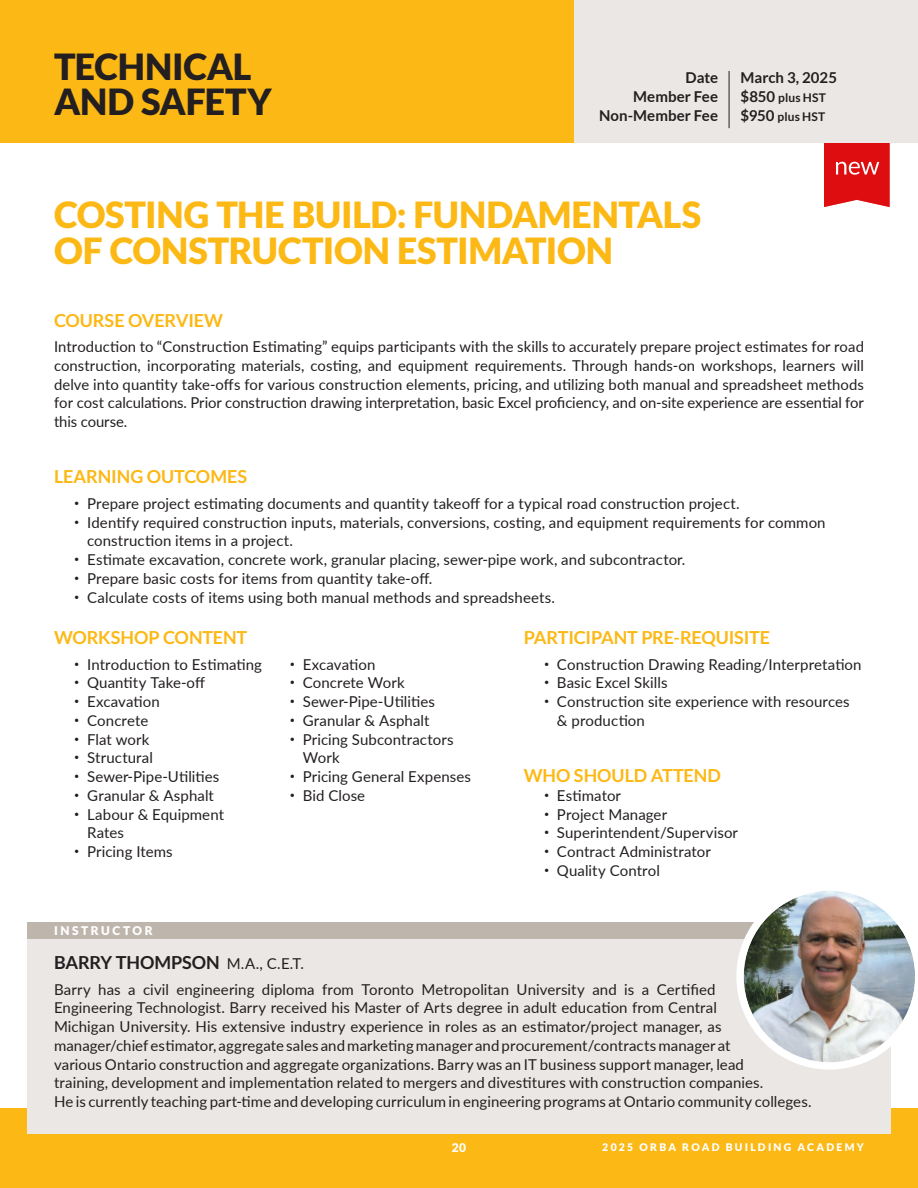
<style>
.page{position:relative;width:918px;height:1188px;background:#fff}
.page>*{position:absolute;margin:0;border:0;box-sizing:border-box;transform-origin:0 0}
.t1{font:900 36px/36px "Lato";letter-spacing:-.01em;color:#fcb814}
.t2{font:900 36px/34.5px "Lato";letter-spacing:-.01em;color:#231f20}
.t3{font:700 18px "Lato";letter-spacing:-.01em;color:#fcb814}
.t4{font:700 18px "Lato";letter-spacing:-.005em;color:#231f20}
.t5{font:15px/18.8px "Lato";letter-spacing:.005em;color:#231f20}
.t6{font:700 15px "Lato";letter-spacing:.005em;color:#231f20}
.t7{font:700 12px "Lato";letter-spacing:.01em;color:#231f20}
.t8{font:900 12px "Lato";letter-spacing:.21em;color:#fff}
.t9{font:900 10.5px "Lato";letter-spacing:.215em;color:#fff}
.s1{font-size:15px}
.s2{font-weight:400;font-size:15px}
</style>
<div class="page">
<svg style="left:824px;top:143px;width:66px;height:64px"></svg>
<div style="left:573px;top:0;width:345px;height:143px;background:#eae7e4"></div>
<div style="left:0;top:0;width:573px;height:143px;background:#fcb814"></div>
<div style="left:0;top:1108px;width:918px;height:80px;background:#fcb814"></div>
<hr style="left:729px;top:71px;width:1px;height:57px;background:#231f20">
<div style="left:27px;top:922px;width:864px;height:212px;background:#eae7e4"></div>
<div style="left:27px;top:922px;width:752px;height:17px;background:#beb6ad"></div>
<img style="left:736px;top:891px;width:179px;height:179px">
<p class="t2" style="left:54px;top:49px;width:219px">TECHNICAL<br>AND SAFETY</p>
<p class="t6" style="left:686px;top:69px;width:34px">Date</p>
<p class="t6" style="left:741px;top:69px;width:98px">March 3, 2025</p>
<p class="t6" style="left:633px;top:88px;width:86px">Member Fee</p>
<p class="t7" style="left:741px;top:91px;width:87px"><span class="s1">$850</span> plus HST</p>
<p class="t6" style="left:599px;top:107px;width:120px">Non-Member Fee</p>
<p class="t7" style="left:741px;top:110px;width:86px"><span class="s1">$950</span> plus HST</p>
<p class="t1" style="left:54px;top:196px;width:649px">COSTING THE BUILD: FUNDAMENTALS<br>OF CONSTRUCTION ESTIMATION</p>
<p class="t3" style="left:54px;top:310px;width:171px">COURSE OVERVIEW</p>
<p class="t5" style="left:54px;top:337px;width:812px;text-align:justify">Introduction to “Construction Estimating” equips participants with the skills to accurately prepare project estimates for road construction, incorporating materials, costing, and equipment requirements. Through hands-on workshops, learners will delve into quantity take-offs for various construction elements, pricing, and utilizing both manual and spreadsheet methods for cost calculations. Prior construction drawing interpretation, basic Excel proficiency, and on-site experience are essential for this course.</p>
<p class="t3" style="left:54px;top:466px;width:195px">LEARNING OUTCOMES</p>
<p class="t5" style="left:74px;top:493px;width:667px"><sup>•</sup> Prepare project estimating documents and quantity takeoff for a typical road construction project.</p>
<p class="t5" style="left:87px;top:512px;width:740px;text-indent:-13px"><sup>•</sup> Identify required construction inputs, materials, conversions, costing, and equipment requirements for common construction items in a project.</p>
<p class="t5" style="left:74px;top:550px;width:613px"><sup>•</sup> Estimate excavation, concrete work, granular placing, sewer-pipe work, and subcontractor.</p>
<p class="t5" style="left:74px;top:568px;width:360px"><sup>•</sup> Prepare basic costs for items from quantity take-off.</p>
<p class="t5" style="left:74px;top:587px;width:482px"><sup>•</sup> Calculate costs of items using both manual methods and spreadsheets.</p>
<p class="t3" style="left:524px;top:627px;width:248px">PARTICIPANT PRE-REQUISITE</p>
<p class="t5" style="left:544px;top:654px;width:319px"><sup>•</sup> Construction Drawing Reading/Interpretation</p>
<p class="t5" style="left:544px;top:673px;width:125px"><sup>•</sup> Basic Excel Skills</p>
<p class="t5" style="left:557px;top:692px;width:294px;text-indent:-13px"><sup>•</sup> Construction site experience with resources &amp; production</p>
<p class="t3" style="left:54px;top:627px;width:195px">WORKSHOP CONTENT</p>
<p class="t5" style="left:74px;top:654px;width:189px"><sup>•</sup> Introduction to Estimating</p>
<p class="t5" style="left:74px;top:673px;width:132px"><sup>•</sup> Quantity Take-off</p>
<p class="t5" style="left:74px;top:692px;width:87px"><sup>•</sup> Excavation</p>
<p class="t5" style="left:74px;top:710px;width:76px"><sup>•</sup> Concrete</p>
<p class="t5" style="left:74px;top:729px;width:77px"><sup>•</sup> Flat work</p>
<p class="t5" style="left:74px;top:748px;width:80px"><sup>•</sup> Structural</p>
<p class="t5" style="left:74px;top:767px;width:147px"><sup>•</sup> Sewer-Pipe-Utilities</p>
<p class="t5" style="left:74px;top:785px;width:141px"><sup>•</sup> Granular &amp; Asphalt</p>
<p class="t5" style="left:87px;top:804px;width:138px;text-indent:-13px"><sup>•</sup> Labour &amp; Equipment<br>Rates</p>
<p class="t5" style="left:74px;top:842px;width:100px"><sup>•</sup> Pricing Items</p>
<p class="t5" style="left:290px;top:654px;width:87px"><sup>•</sup> Excavation</p>
<p class="t5" style="left:290px;top:673px;width:116px"><sup>•</sup> Concrete Work</p>
<p class="t5" style="left:290px;top:692px;width:147px"><sup>•</sup> Sewer-Pipe-Utilities</p>
<p class="t5" style="left:290px;top:710px;width:141px"><sup>•</sup> Granular &amp; Asphalt</p>
<p class="t5" style="left:303px;top:729px;width:152px;text-indent:-13px"><sup>•</sup> Pricing Subcontractors<br>Work</p>
<p class="t5" style="left:290px;top:767px;width:183px"><sup>•</sup> Pricing General Expenses</p>
<p class="t5" style="left:290px;top:785px;width:77px"><sup>•</sup> Bid Close</p>
<p class="t3" style="left:524px;top:765px;width:199px">WHO SHOULD ATTEND</p>
<p class="t5" style="left:544px;top:785px;width:79px"><sup>•</sup> Estimator</p>
<p class="t5" style="left:544px;top:804px;width:125px"><sup>•</sup> Project Manager</p>
<p class="t5" style="left:544px;top:823px;width:196px"><sup>•</sup> Superintendent/Supervisor</p>
<p class="t5" style="left:544px;top:842px;width:168px"><sup>•</sup> Contract Administrator</p>
<p class="t5" style="left:544px;top:860px;width:117px"><sup>•</sup> Quality Control</p>
<p class="t8" style="left:54px;top:923px;width:100px">INSTRUCTOR</p>
<p class="t4" style="left:54px;top:952px;width:251px">BARRY THOMPSON <span class="s2">M.A., C.E.T.</span></p>
<p class="t5" style="left:54px;top:979px;width:759px">Barry has a civil engineering diploma from Toronto Metropolitan University and is a Certified<br>Engineering Technologist. Barry received his Master of Arts degree in adult education from Central<br>Michigan University. His extensive industry experience in roles as an estimator/project manager, as manager/chief estimator, aggregate sales and marketing manager and procurement/contracts manager at<br>various Ontario construction and aggregate organizations. Barry was an IT business support manager, lead<br>training, development and implementation related to mergers and divestitures with construction companies.<br>He is currently teaching part-time and developing curriculum in engineering programs at Ontario community colleges.</p>
<p class="t8" style="left:452px;top:1141px;width:16px">20</p>
<p class="t9" style="left:602px;top:1141px;width:263px">2025 ORBA ROAD BUILDING ACADEMY</p>
</div>
